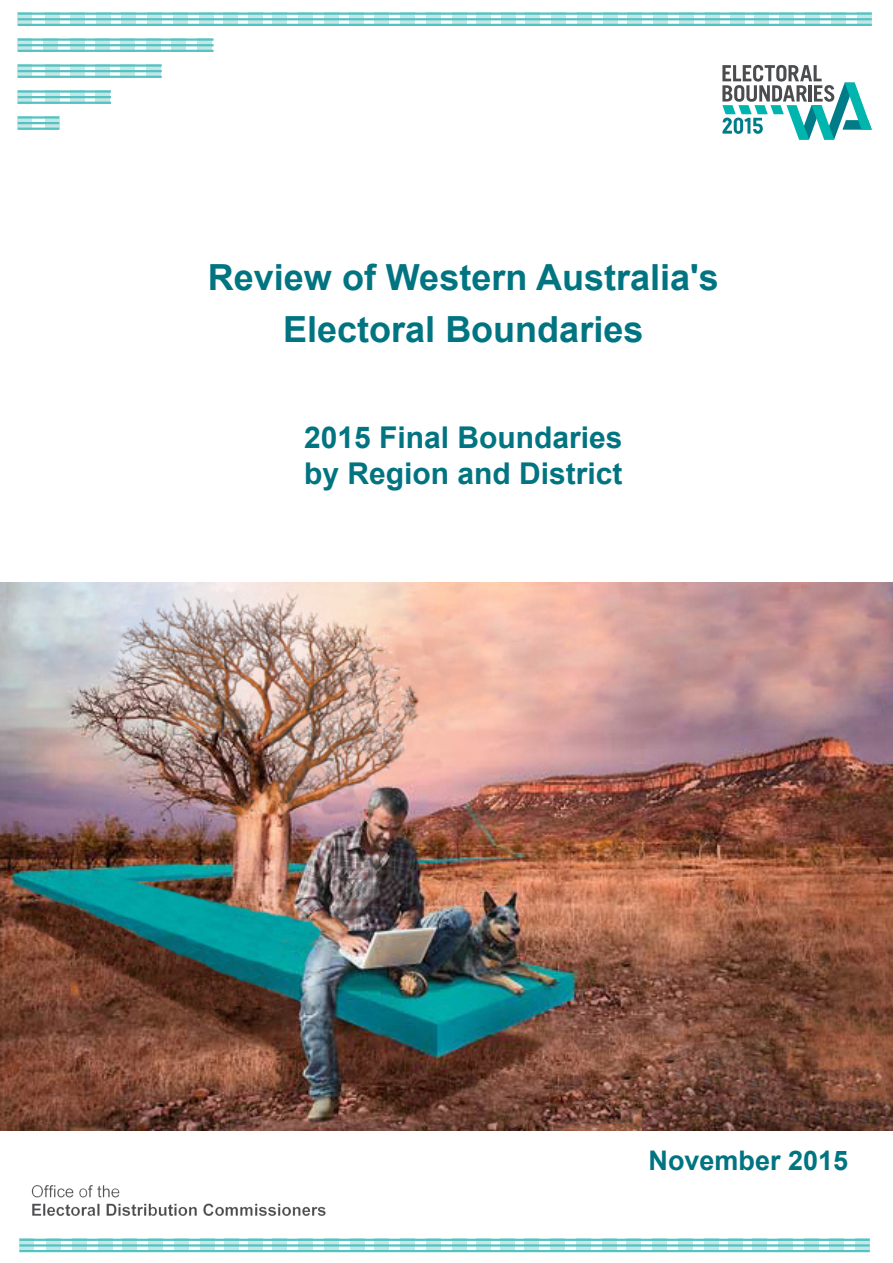
<style>
.page{position:relative;width:893px;height:1263px;background:#fff}
.page>*{position:absolute;margin:0;border:0;box-sizing:border-box;transform-origin:0 0}
.t1{font:700 36px "Arial";color:#007481}
.t2{font:700 30px/36px "Arial";color:#007481}
.t3{font:700 27px "Arial";color:#007481}
</style>
<div class="page">
<img style="left:0;top:583px;width:893px;height:547px">
<img style="left:31px;top:1185px;width:295px;height:31px">
<svg style="left:96px;top:41px;width:14px;height:9px"></svg>
<svg style="left:96px;top:67px;width:14px;height:9px"></svg>
<svg style="left:96px;top:93px;width:14px;height:9px"></svg>
<svg style="left:120px;top:41px;width:15px;height:9px"></svg>
<svg style="left:120px;top:67px;width:15px;height:9px"></svg>
<svg style="left:146px;top:41px;width:14px;height:9px"></svg>
<svg style="left:146px;top:67px;width:14px;height:9px"></svg>
<svg style="left:172px;top:41px;width:14px;height:9px"></svg>
<svg style="left:197px;top:41px;width:14px;height:9px"></svg>
<svg style="left:18px;top:67px;width:14px;height:9px"></svg>
<svg style="left:18px;top:93px;width:14px;height:9px"></svg>
<svg style="left:18px;top:119px;width:14px;height:9px"></svg>
<svg style="left:18px;top:41px;width:14px;height:9px"></svg>
<svg style="left:44px;top:41px;width:14px;height:9px"></svg>
<svg style="left:45px;top:67px;width:14px;height:9px"></svg>
<svg style="left:45px;top:93px;width:14px;height:9px"></svg>
<svg style="left:45px;top:119px;width:14px;height:9px"></svg>
<svg style="left:71px;top:41px;width:14px;height:9px"></svg>
<svg style="left:71px;top:67px;width:14px;height:9px"></svg>
<svg style="left:71px;top:93px;width:14px;height:9px"></svg>
<svg style="left:18px;top:12px;width:14px;height:12px"></svg>
<svg style="left:45px;top:12px;width:14px;height:12px"></svg>
<svg style="left:71px;top:12px;width:14px;height:12px"></svg>
<svg style="left:97px;top:12px;width:14px;height:12px"></svg>
<svg style="left:122px;top:12px;width:14px;height:12px"></svg>
<svg style="left:148px;top:12px;width:14px;height:12px"></svg>
<svg style="left:173px;top:12px;width:15px;height:12px"></svg>
<svg style="left:199px;top:12px;width:15px;height:12px"></svg>
<svg style="left:224px;top:12px;width:14px;height:12px"></svg>
<svg style="left:248px;top:12px;width:14px;height:12px"></svg>
<svg style="left:272px;top:12px;width:14px;height:12px"></svg>
<svg style="left:298px;top:12px;width:14px;height:12px"></svg>
<svg style="left:324px;top:12px;width:14px;height:12px"></svg>
<svg style="left:350px;top:12px;width:14px;height:12px"></svg>
<svg style="left:375px;top:12px;width:14px;height:12px"></svg>
<svg style="left:401px;top:12px;width:14px;height:12px"></svg>
<svg style="left:426px;top:12px;width:15px;height:12px"></svg>
<svg style="left:452px;top:12px;width:15px;height:12px"></svg>
<svg style="left:477px;top:12px;width:14px;height:12px"></svg>
<svg style="left:501px;top:12px;width:14px;height:12px"></svg>
<svg style="left:525px;top:12px;width:14px;height:12px"></svg>
<svg style="left:551px;top:12px;width:14px;height:12px"></svg>
<svg style="left:577px;top:12px;width:14px;height:12px"></svg>
<svg style="left:603px;top:12px;width:14px;height:12px"></svg>
<svg style="left:628px;top:12px;width:14px;height:12px"></svg>
<svg style="left:654px;top:12px;width:14px;height:12px"></svg>
<svg style="left:680px;top:12px;width:14px;height:12px"></svg>
<svg style="left:705px;top:12px;width:15px;height:12px"></svg>
<svg style="left:730px;top:12px;width:14px;height:12px"></svg>
<svg style="left:754px;top:12px;width:14px;height:12px"></svg>
<svg style="left:780px;top:12px;width:14px;height:12px"></svg>
<svg style="left:806px;top:12px;width:14px;height:12px"></svg>
<svg style="left:832px;top:12px;width:14px;height:12px"></svg>
<svg style="left:857px;top:12px;width:15px;height:12px"></svg>
<hr style="left:18px;top:13px;width:854px;height:2px;background:#53c3c2">
<hr style="left:18px;top:18px;width:854px;height:2px;background:#53c3c2">
<hr style="left:18px;top:24px;width:854px;height:2px;background:#53c3c2">
<hr style="left:18px;top:38px;width:196px;height:3px;background:#53c3c2">
<hr style="left:18px;top:44px;width:196px;height:2px;background:#53c3c2">
<hr style="left:18px;top:50px;width:196px;height:2px;background:#53c3c2">
<hr style="left:18px;top:64px;width:144px;height:3px;background:#53c3c2">
<hr style="left:18px;top:70px;width:144px;height:2px;background:#53c3c2">
<hr style="left:18px;top:76px;width:144px;height:2px;background:#53c3c2">
<hr style="left:18px;top:90px;width:93px;height:3px;background:#53c3c2">
<hr style="left:18px;top:96px;width:93px;height:2px;background:#53c3c2">
<hr style="left:18px;top:102px;width:93px;height:2px;background:#53c3c2">
<hr style="left:18px;top:116px;width:41px;height:3px;background:#53c3c2">
<hr style="left:18px;top:122px;width:41px;height:2px;background:#53c3c2">
<hr style="left:18px;top:128px;width:41px;height:2px;background:#53c3c2">
<div style="left:20px;top:1238px;width:14px;height:14px;background:#c5e6e7"></div>
<div style="left:47px;top:1238px;width:14px;height:14px;background:#c5e6e7"></div>
<div style="left:72px;top:1238px;width:14px;height:14px;background:#c5e6e7"></div>
<div style="left:98px;top:1238px;width:14px;height:14px;background:#c5e6e7"></div>
<div style="left:123px;top:1238px;width:14px;height:14px;background:#c5e6e7"></div>
<div style="left:149px;top:1238px;width:14px;height:14px;background:#c5e6e7"></div>
<div style="left:174px;top:1238px;width:15px;height:14px;background:#c5e6e7"></div>
<div style="left:200px;top:1238px;width:14px;height:14px;background:#c5e6e7"></div>
<div style="left:225px;top:1238px;width:14px;height:14px;background:#c5e6e7"></div>
<div style="left:249px;top:1238px;width:14px;height:14px;background:#c5e6e7"></div>
<div style="left:273px;top:1238px;width:14px;height:14px;background:#c5e6e7"></div>
<div style="left:298px;top:1238px;width:15px;height:14px;background:#c5e6e7"></div>
<div style="left:324px;top:1238px;width:14px;height:14px;background:#c5e6e7"></div>
<div style="left:350px;top:1238px;width:14px;height:14px;background:#c5e6e7"></div>
<div style="left:375px;top:1238px;width:14px;height:14px;background:#c5e6e7"></div>
<div style="left:401px;top:1238px;width:14px;height:14px;background:#c5e6e7"></div>
<div style="left:426px;top:1238px;width:15px;height:14px;background:#c5e6e7"></div>
<div style="left:452px;top:1238px;width:14px;height:14px;background:#c5e6e7"></div>
<div style="left:477px;top:1238px;width:14px;height:14px;background:#c5e6e7"></div>
<div style="left:501px;top:1238px;width:14px;height:14px;background:#c5e6e7"></div>
<div style="left:525px;top:1238px;width:14px;height:14px;background:#c5e6e7"></div>
<div style="left:550px;top:1238px;width:15px;height:14px;background:#c5e6e7"></div>
<div style="left:576px;top:1238px;width:14px;height:14px;background:#c5e6e7"></div>
<div style="left:602px;top:1238px;width:14px;height:14px;background:#c5e6e7"></div>
<div style="left:627px;top:1238px;width:14px;height:14px;background:#c5e6e7"></div>
<div style="left:653px;top:1238px;width:14px;height:14px;background:#c5e6e7"></div>
<div style="left:678px;top:1238px;width:15px;height:14px;background:#c5e6e7"></div>
<div style="left:704px;top:1238px;width:14px;height:14px;background:#c5e6e7"></div>
<div style="left:728px;top:1238px;width:15px;height:14px;background:#c5e6e7"></div>
<div style="left:753px;top:1238px;width:14px;height:14px;background:#c5e6e7"></div>
<div style="left:778px;top:1238px;width:14px;height:14px;background:#c5e6e7"></div>
<div style="left:804px;top:1238px;width:14px;height:14px;background:#c5e6e7"></div>
<div style="left:830px;top:1238px;width:14px;height:14px;background:#c5e6e7"></div>
<div style="left:856px;top:1238px;width:14px;height:14px;background:#c5e6e7"></div>
<hr style="left:20px;top:1239px;width:850px;height:2px;background:#53c3c2">
<hr style="left:20px;top:1244px;width:850px;height:2px;background:#53c3c2">
<hr style="left:20px;top:1250px;width:850px;height:2px;background:#53c3c2">
<svg style="left:722px;top:65px;width:150px;height:75px"></svg>
<p class="t1" style="left:208px;top:254px;width:512px">Review of Western Australia's</p>
<p class="t1" style="left:283px;top:305px;width:362px">Electoral Boundaries</p>
<p class="t2" style="left:304px;top:420px;width:320px">2015 Final Boundaries by Region and District</p>
<p class="t3" style="left:649px;top:1142px;width:201px">November 2015</p>
</div>
